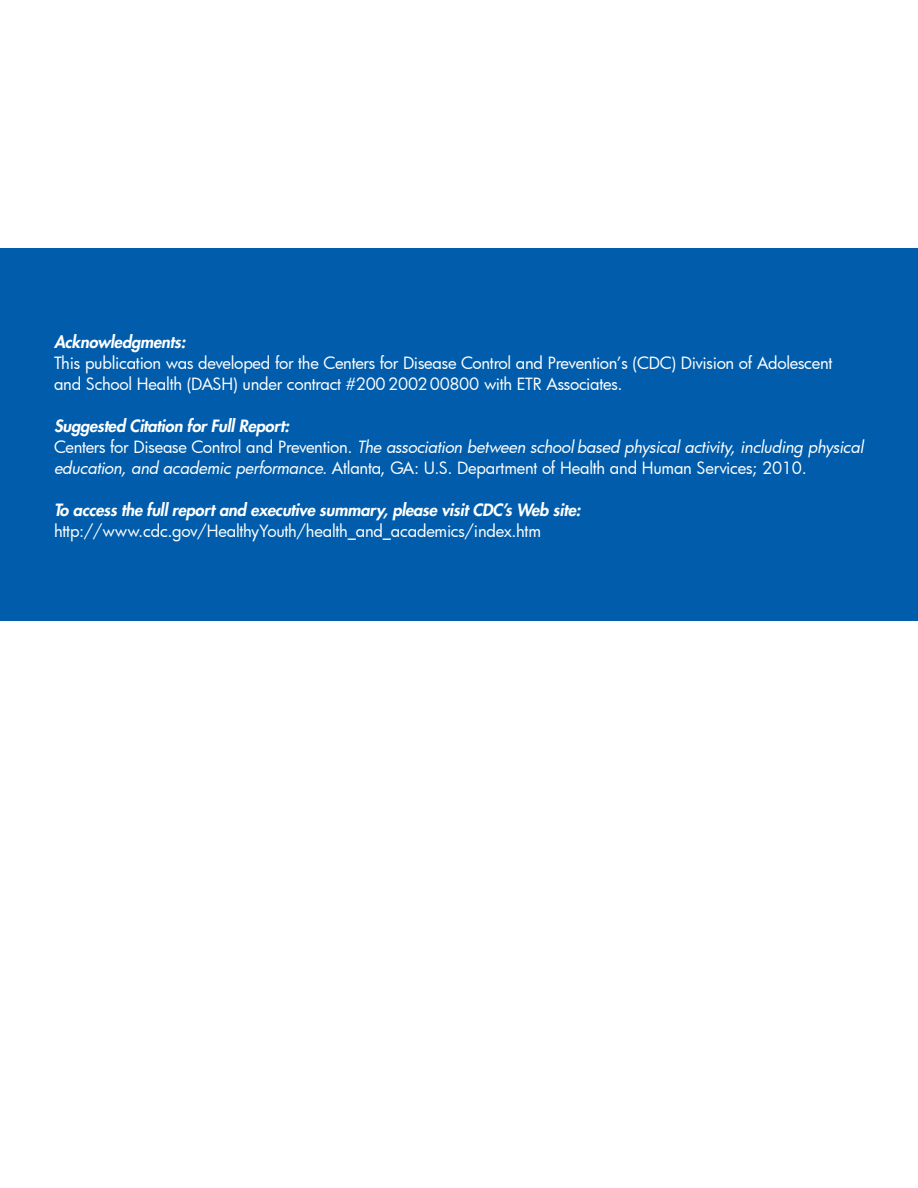
<style>
.page{position:relative;width:918px;height:1188px;background:#fff}
.page>*{position:absolute;margin:0;border:0;box-sizing:border-box;transform-origin:0 0}
.t1{font:16.5px/21px "Futura";letter-spacing:-.015em;color:#fff}
.t2{font:italic 16.5px/21px "Futura";letter-spacing:-.015em;color:#fff}
.t3{font:italic 800 16.5px "Futura";letter-spacing:-.015em;color:#fff}
.s1{font-style:normal}
</style>
<div class="page">
<div style="left:0;top:248px;width:918px;height:373px;background:#015dab"></div>
<p class="t3" style="left:54px;top:331px;width:133px">Acknowledgments:</p>
<p class="t1" style="left:54px;top:352px;width:780px">This publication was developed for the Centers for Disease Control and Prevention’s (CDC) Division of Adolescent and School Health (DASH) under contract #200 200200800 with ETR Associates.</p>
<p class="t3" style="left:54px;top:415px;width:237px">Suggested Citation for Full Report:</p>
<p class="t2" style="left:54px;top:436px;width:811px"><span class="s1">Centers for Disease Control and Prevention.</span> The association between school based physical activity, including physical education, and academic performance. <span class="s1">Atlanta, GA: U.S. Department of Health and Human Services; 2010.</span></p>
<p class="t3" style="left:54px;top:499px;width:528px">To access the full report and executive summary, please visit CDC’s Web site:</p>
<p class="t1" style="left:54px;top:520px;width:489px">http://www.cdc.gov/HealthyYouth/health_and_academics/index.htm</p>
</div>
